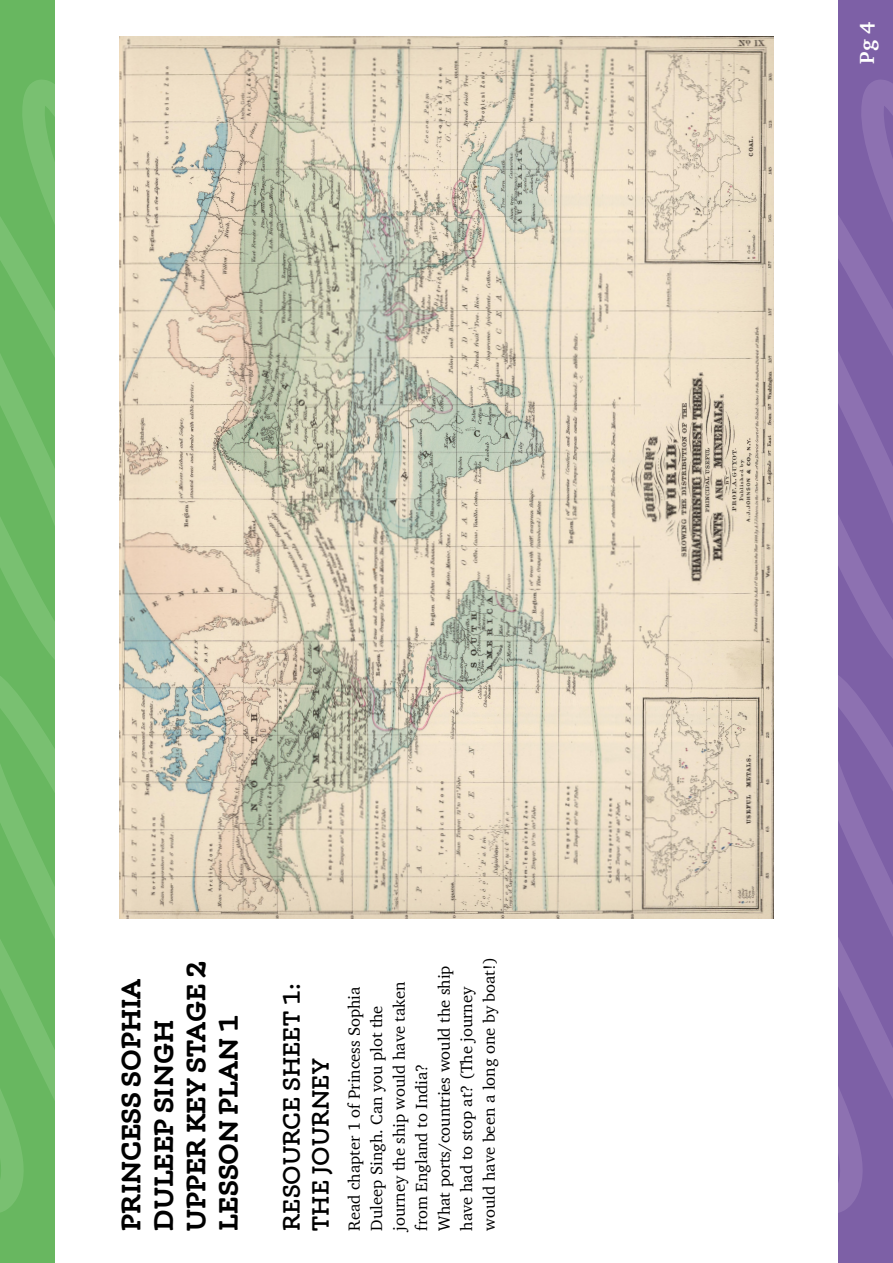
<style>
.page{position:relative;width:893px;height:1263px;background:#fff}
.page>*{position:absolute;margin:0;border:0;box-sizing:border-box;transform-origin:0 0}
.t1{font:700 27px/32.4px "Phoreus Cherokee";color:#000}
.t2{font:600 24px/28.8px "Phoreus Cherokee";color:#000}
.t3{font:700 21px "Charter";color:#fff}
.t4{font:16.5px/22.5px "Charter";color:#000}
</style>
<div class="page">
<div style="left:0;top:1px;width:54px;height:1262px;background:#68b760"></div>
<svg style="left:0;top:80px;width:54px;height:1132px"></svg>
<div style="left:839px;top:1px;width:54px;height:1262px;background:#7d60a6"></div>
<svg style="left:839px;top:80px;width:54px;height:1132px"></svg>
<img style="left:119px;top:36px;width:655px;height:882px">
<h1 class="t1" style="left:115px;top:1230px;width:271px;rotate:-90deg">PRINCESS SOPHIA<br>DULEEP SINGH<br>UPPER KEY STAGE 2<br>LESSON PLAN 1</h1>
<h2 class="t2" style="left:277px;top:1230px;width:249px;rotate:-90deg">RESOURCE SHEET 1:<br>THE JOURNEY</h2>
<p class="t4" style="left:343px;top:1230px;width:274px;rotate:-90deg">Read chapter 1 of Princess Sophia<br>Duleep Singh. Can you plot the journey the ship would have taken from England to India?<br>What ports/countries would the ship have had to stop at? (The journey would have been a long one by boat!)</p>
<p class="t3" style="left:849px;top:64px;width:44px;rotate:-90deg">Pg 4</p>
</div>
